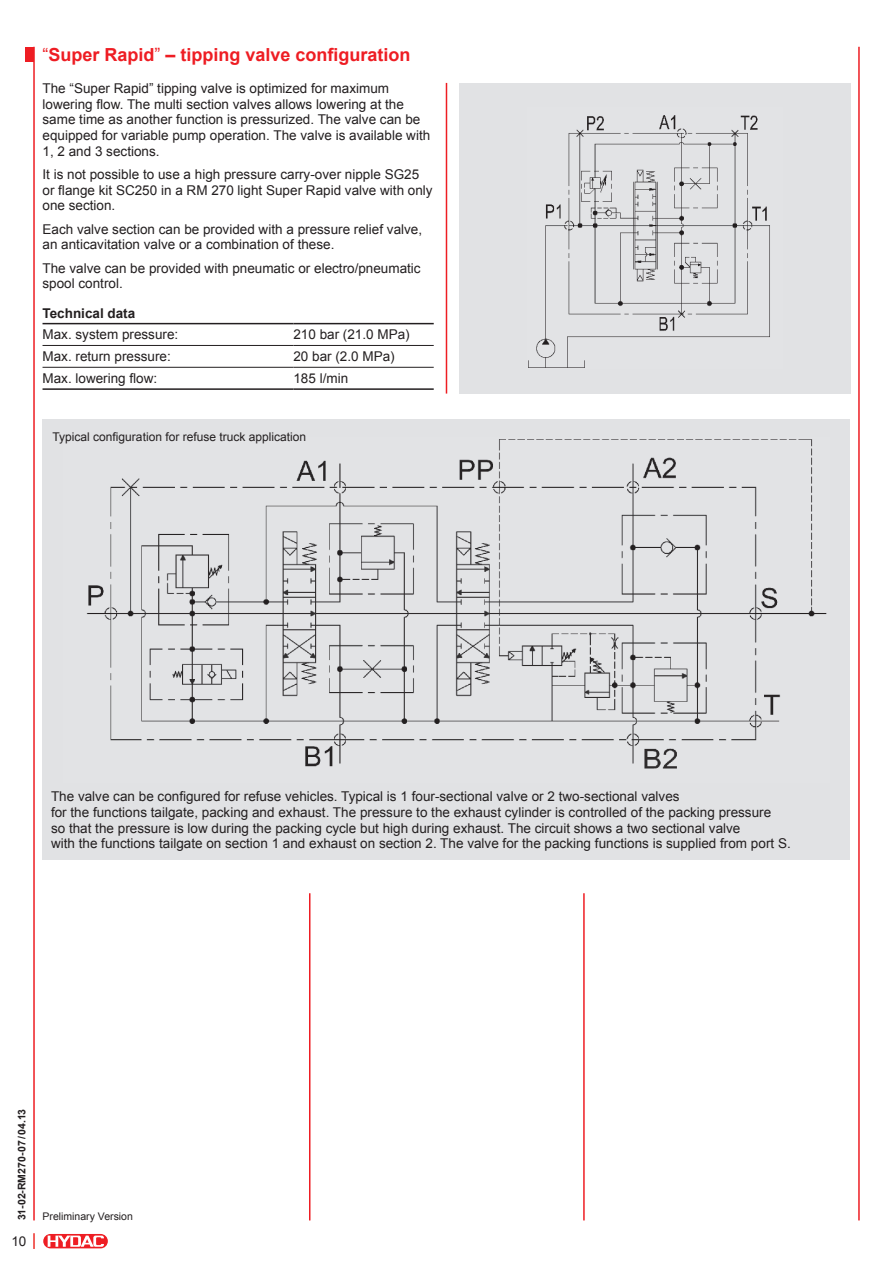
<style>
.page{position:relative;width:893px;height:1263px;background:#fff}
.page>*{position:absolute;margin:0;border:0;box-sizing:border-box;transform-origin:0 0}
.t1{font:700 18px "Arial";color:#ee1d23}
.t2{font:13.5px/15.8px "Arial";color:#231f20}
.t3{font:700 13.5px "Arial";color:#231f20}
.t4{font:12px "Arial";color:#231f20}
.t5{font:700 10.5px "Arial";color:#231f20}
.t6{font:10.5px "Arial";color:#231f20}
.s1{font-weight:400}
</style>
<div class="page">
<div style="left:43px;top:1233px;width:65px;height:16px;border:1px solid #fff;border-radius:7px"></div>
<svg style="left:43px;top:1234px;width:65px;height:14px"></svg>
<svg style="left:48px;top:1235px;width:56px;height:12px"></svg>
<svg style="left:33px;top:1233px;width:2px;height:16px"></svg>
<hr style="left:33px;top:47px;width:2px;height:1173px;background:#ee1d23">
<hr style="left:858px;top:47px;width:2px;height:1173px;background:#ee1d23">
<div style="left:26px;top:47px;width:8px;height:15px;background:#ee1d23"></div>
<hr style="left:43px;top:323px;width:250px;height:1px;background:#231f20">
<hr style="left:293px;top:323px;width:141px;height:1px;background:#231f20">
<hr style="left:43px;top:345px;width:250px;height:1px;background:#231f20">
<hr style="left:293px;top:345px;width:141px;height:1px;background:#231f20">
<hr style="left:43px;top:367px;width:250px;height:1px;background:#231f20">
<hr style="left:293px;top:367px;width:141px;height:1px;background:#231f20">
<hr style="left:43px;top:388px;width:250px;height:2px;background:#231f20">
<hr style="left:293px;top:388px;width:141px;height:2px;background:#231f20">
<div style="left:459px;top:83px;width:391px;height:311px;background:#e1e2e4"></div>
<img style="left:528px;top:115px;width:242px;height:253px">
<div style="left:43px;top:419px;width:807px;height:440px;background:#e1e2e4"></div>
<img style="left:86px;top:439px;width:741px;height:330px">
<hr style="left:446px;top:83px;width:1px;height:311px;background:#ee1d23">
<hr style="left:583px;top:893px;width:2px;height:327px;background:#ee1d23">
<hr style="left:309px;top:893px;width:1px;height:327px;background:#ee1d23">
<h1 class="t1" style="left:43px;top:42px;width:370px"><span class="s1">“</span>Super Rapid<span class="s1">”</span> – tipping valve configuration</h1>
<p class="t2" style="left:43px;top:80px;width:389px">The “Super Rapid” tipping valve is optimized for maximum lowering flow. The multi section valves allows lowering at the same time as another function is pressurized. The valve can be equipped for variable pump operation. The valve is available with 1, 2 and 3 sections.</p>
<p class="t2" style="left:43px;top:166px;width:392px">It is not possible to use a high pressure carry-over nipple SG25 or flange kit SC250 in a RM 270 light Super Rapid valve with only one section.</p>
<p class="t2" style="left:43px;top:221px;width:381px">Each valve section can be provided with a pressure relief valve, an anticavitation valve or a combination of these.</p>
<p class="t2" style="left:43px;top:260px;width:380px">The valve can be provided with pneumatic or electro/pneumatic spool control.</p>
<p class="t3" style="left:43px;top:304px;width:94px">Technical data</p>
<p class="t2" style="left:43px;top:327px;width:137px">Max. system pressure:</p>
<p class="t2" style="left:293px;top:327px;width:118px">210 bar (21.0 MPa)</p>
<p class="t2" style="left:43px;top:349px;width:130px">Max. return pressure:</p>
<p class="t2" style="left:293px;top:349px;width:103px">20 bar (2.0 MPa)</p>
<p class="t2" style="left:43px;top:371px;width:116px">Max. lowering flow:</p>
<p class="t2" style="left:293px;top:371px;width:56px">185 l/min</p>
<p class="t4" style="left:53px;top:429px;width:255px">Typical configuration for refuse truck application</p>
<p class="t2" style="left:51px;top:788px;width:741px">The valve can be configured for refuse vehicles. Typical is 1 four-sectional valve or 2 two-sectional valves<br>for the functions tailgate, packing and exhaust. The pressure to the exhaust cylinder is controlled of the packing pressure<br>so that the pressure is low during the packing cycle but high during exhaust. The circuit shows a two sectional valve<br>with the functions tailgate on section 1 and exhaust on section 2. The valve for the packing functions is supplied from port S.</p>
<p class="t5" style="left:15px;top:1220px;width:113px;rotate:-90deg">31-02-RM270-07/04.13</p>
<p class="t2" style="left:11px;top:1233px;width:17px">10</p>
<p class="t6" style="left:43px;top:1210px;width:92px">Preliminary Version</p>
</div>
